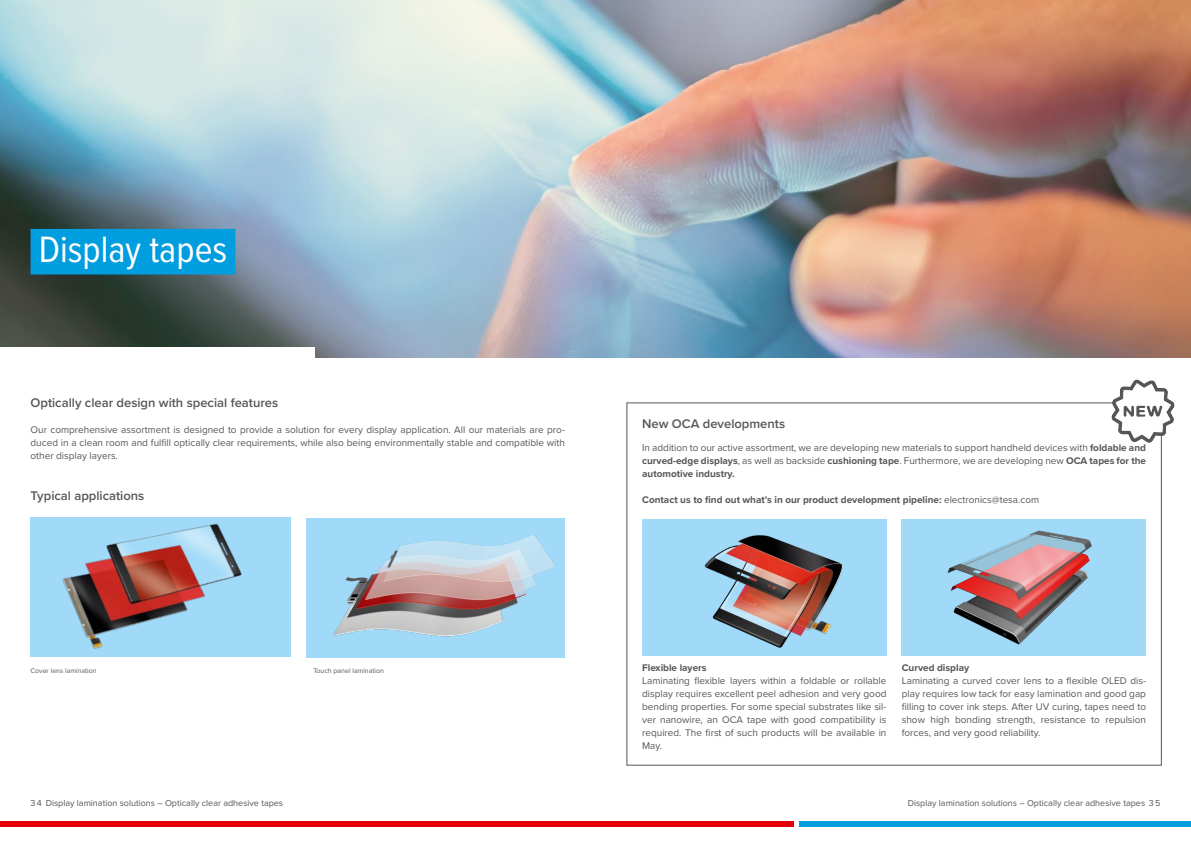
<style>
.page{position:relative;width:1191px;height:842px;background:#fff}
.page>*{position:absolute;margin:0;border:0;box-sizing:border-box;transform-origin:0 0}
.t1{font:38px "Proxima Nova Cond";color:#fff}
.t2{font:600 13px "Proxima Nova";color:#565655}
.t3{font:10px/13px "Proxima Nova";color:#565655;text-align:justify}
.t4{font:700 10px "Proxima Nova";color:#565655}
.t5{font:9px "Proxima Nova";color:#565655}
.t6{font:7px "Proxima Nova";color:#565655}
.s1{font-weight:700}
.s2{font-weight:400}
</style>
<div class="page">
<img style="left:306px;top:518px;width:259px;height:139px">
<div style="left:31px;top:517px;width:260px;height:139px;background:#a1daf8"></div>
<img style="left:62px;top:523px;width:180px;height:126px">
<img style="left:642px;top:519px;width:244px;height:137px">
<div style="left:901px;top:519px;width:245px;height:137px;background:#a1daf8"></div>
<img style="left:947px;top:530px;width:145px;height:115px">
<img style="left:1112px;top:380px;width:62px;height:62px">
<img style="left:0;top:0;width:1191px;height:358px">
<div style="left:0;top:347px;width:315px;height:19px;background:#fff"></div>
<div style="left:31px;top:229px;width:204px;height:45px;background:#009ddf"></div>
<div style="left:0;top:822px;width:794px;height:5px;background:#e3000b"></div>
<div style="left:799px;top:822px;width:392px;height:5px;background:#009ddf"></div>
<h1 class="t1" style="left:39px;top:222px;width:190px">Display tapes</h1>
<h2 class="t2" style="left:31px;top:393px;width:249px">Optically clear design with special features</h2>
<p class="t3" style="left:31px;top:423px;width:536px">Our comprehensive assortment is designed to provide a solution for every display application. All our materials are pro&shy;duced in a clean room and fulfill optically clear requirements, while also being environmentally stable and compatible with other display layers.</p>
<h2 class="t2" style="left:31px;top:486px;width:115px">Typical applications</h2>
<h2 class="t2" style="left:642px;top:414px;width:145px">New OCA developments</h2>
<p class="t3" style="left:642px;top:440px;width:505px">In addition to our active assortment, we are developing new materials to support handheld devices with <span class="s1">foldable and curved-edge displays</span>, as well as backside <span class="s1">cushioning tape</span>. Furthermore, we are developing new <span class="s1">OCA tapes for the automotive industry.</span></p>
<p class="t4" style="left:642px;top:492px;width:398px">Contact us to find out what’s in our product development pipeline: <span class="s2">electronics@tesa.com</span></p>
<p class="t6" style="left:31px;top:665px;width:68px">Cover lens lamination</p>
<p class="t6" style="left:313px;top:665px;width:72px">Touch panel lamination</p>
<p class="t4" style="left:642px;top:660px;width:66px">Flexible layers</p>
<p class="t3" style="left:642px;top:674px;width:246px">Laminating flexible layers within a foldable or rollable display requires excellent peel adhesion and very good bending properties. For some special substrates like sil&shy;ver nanowire, an OCA tape with good compatibility is required. The first of such products will be available in May.</p>
<p class="t4" style="left:901px;top:660px;width:69px">Curved display</p>
<p class="t3" style="left:901px;top:674px;width:246px">Laminating a curved cover lens to a flexible OLED dis&shy;play requires low tack for easy lamination and good gap filling to cover ink steps. After UV curing, tapes need to show high bonding strength, resistance to repulsion forces, and very good reliability.</p>
<p class="t5" style="left:31px;top:796px;width:254px">34 Display lamination solutions – Optically clear adhesive tapes</p>
<p class="t5" style="left:907px;top:796px;width:254px">Display lamination solutions – Optically clear adhesive tapes 35</p>
</div>
